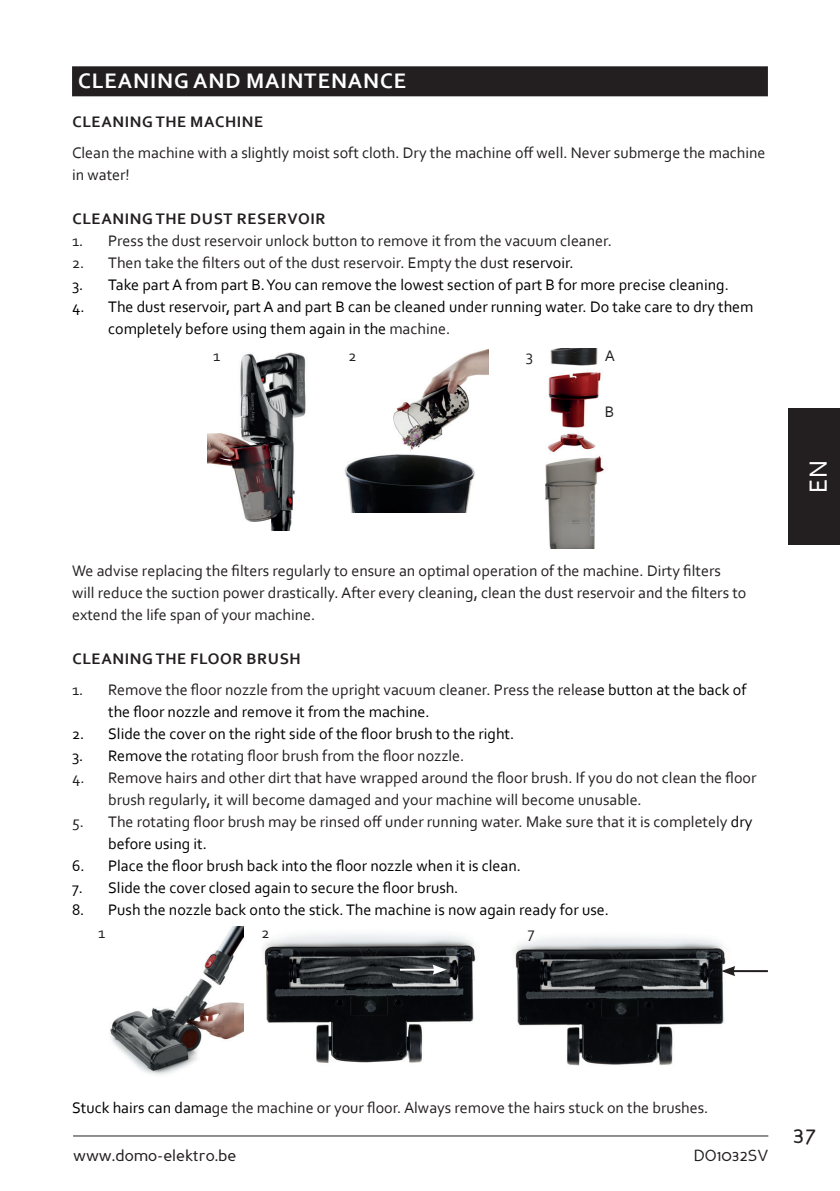
<style>
.page{position:relative;width:840px;height:1191px;background:#fff}
.page>*{position:absolute;margin:0;border:0;box-sizing:border-box;transform-origin:0 0}
.t1{font:26px "Corbel";color:#fff}
.t2{font:24px "Perspective Sans";color:#231f20}
.t3{font:700 22px "Corbel";letter-spacing:.04em;color:#fff}
.t4{font:16px/22px "Corbel";color:#231f20}
.t5{font:16px/22px "Corbel";color:#000}
.t6{font:700 16px "Corbel";letter-spacing:.04em;color:#231f20}
.t7{font:16px "Perspective Sans";color:#231f20}
.s1{color:#000}
.s2{color:#231f20}
</style>
<div class="page">
<hr style="left:73px;top:1135px;width:694px;height:1px;background:#231f20">
<div style="left:788px;top:408px;width:51px;height:136px;background:#231f20"></div>
<div style="left:72px;top:66px;width:695px;height:30px;background:#231f20"></div>
<img style="left:263px;top:934px;width:213px;height:130px">
<img style="left:110px;top:926px;width:133px;height:149px">
<img style="left:514px;top:937px;width:212px;height:129px">
<hr style="left:399px;top:968px;width:36px;height:2px;background:#fff">
<svg style="left:432px;top:964px;width:14px;height:10px"></svg>
<hr style="left:731px;top:970px;width:36px;height:2px;background:#231f20">
<svg style="left:720px;top:966px;width:14px;height:10px"></svg>
<img style="left:345px;top:350px;width:143px;height:162px">
<img style="left:208px;top:352px;width:98px;height:178px">
<img style="left:545px;top:349px;width:59px;height:199px">
<h3 class="t3" style="left:78px;top:67px;width:329px">CLEANING AND MAINTENANCE</h3>
<p class="t6" style="left:72px;top:112px;width:192px">CLEANING THE MACHINE</p>
<p class="t4" style="left:72px;top:141px;width:694px">Clean the machine with a slightly moist soft cloth. Dry the machine off well. Never submerge the machine in water!</p>
<p class="t6" style="left:72px;top:209px;width:254px">CLEANING THE DUST RESERVOIR</p>
<p class="t4" style="left:72px;top:229px;width:541px">1. Press the dust reservoir unlock button to remove it from the vacuum cleaner.</p>
<p class="t4" style="left:72px;top:251px;width:503px">2. Then take the filters out of the dust reservoir. Empty the dus<span class="s1">t reservoir.</span></p>
<p class="t5" style="left:72px;top:273px;width:658px">3. Take part A from part B. You can remove the lowest section of part B for more precise cleaning.</p>
<p class="t5" style="left:108px;top:295px;width:646px;text-indent:-36px">4. The dust reservoir, part A and part B can be cleaned under running water. Do take care to dry them completely before using them again in the <span class="s2">machine.</span></p>
<p class="t4" style="left:213px;top:344px;width:9px">1</p>
<p class="t4" style="left:348px;top:344px;width:10px">2</p>
<p class="t4" style="left:525px;top:344px;width:9px">3</p>
<p class="t4" style="left:604px;top:344px;width:12px">A</p>
<p class="t4" style="left:604px;top:401px;width:11px">B</p>
<p class="t4" style="left:72px;top:559px;width:675px">We advise replacing the filters regularly to ensure an optimal operation of the machine. Dirty filters will reduce the suction power drastically. After every cleaning, clean the dust reservoir and the filters to extend the life span of your machine.</p>
<p class="t6" style="left:72px;top:649px;width:230px">CLEANING THE FLOOR BRUSH</p>
<p class="t4" style="left:108px;top:678px;width:639px;text-indent:-36px">1. Remove the floor nozzle from the upright vacuum cleaner. Press the relea<span class="s1">se button at the back of the floor nozzle and remove it from the machine.</span></p>
<p class="t5" style="left:72px;top:722px;width:443px">2. Slide the cover on the right side of the floor brush to the right.</p>
<p class="t4" style="left:72px;top:744px;width:393px"><span class="s1">3. Remove the</span> rotating floor brush from the floor nozzle.</p>
<p class="t4" style="left:108px;top:766px;width:649px;text-indent:-36px">4. Remove hairs and other dirt that have wrapped around the floor brush. If you do not clean the floor brush regularly, it will become damaged and your machine will become unusable.</p>
<p class="t4" style="left:108px;top:810px;width:645px;text-indent:-36px">5. The rotating floor brush may be rinsed off under running water. Make sure that it is completely <span class="s1">dry before using it.</span></p>
<p class="t5" style="left:72px;top:854px;width:450px">6. Place the floor brush back into the floor nozzle when it is clean.</p>
<p class="t5" style="left:72px;top:876px;width:388px">7. Slide the cover closed again to secure the floor brush.</p>
<p class="t5" style="left:72px;top:898px;width:538px">8. Push the nozzle back onto the stick. The machine is now again ready for use.</p>
<p class="t4" style="left:98px;top:921px;width:9px">1</p>
<p class="t4" style="left:261px;top:921px;width:10px">2</p>
<p class="t4" style="left:527px;top:921px;width:8px">7</p>
<h1 class="t1" style="left:801px;top:492px;width:34px;rotate:-90deg">EN</h1>
<p class="t4" style="left:72px;top:1096px;width:637px"><span class="s1">Stuck hairs can dama</span>ge the machine or your floor. Always remove the hairs stuck on the brushes.</p>
<p class="t7" style="left:73px;top:1146px;width:165px">www.domo-elektro.be</p>
<p class="t7" style="left:693px;top:1146px;width:76px">DO1032SV</p>
<h2 class="t2" style="left:792px;top:1120px;width:25px">37</h2>
</div>
